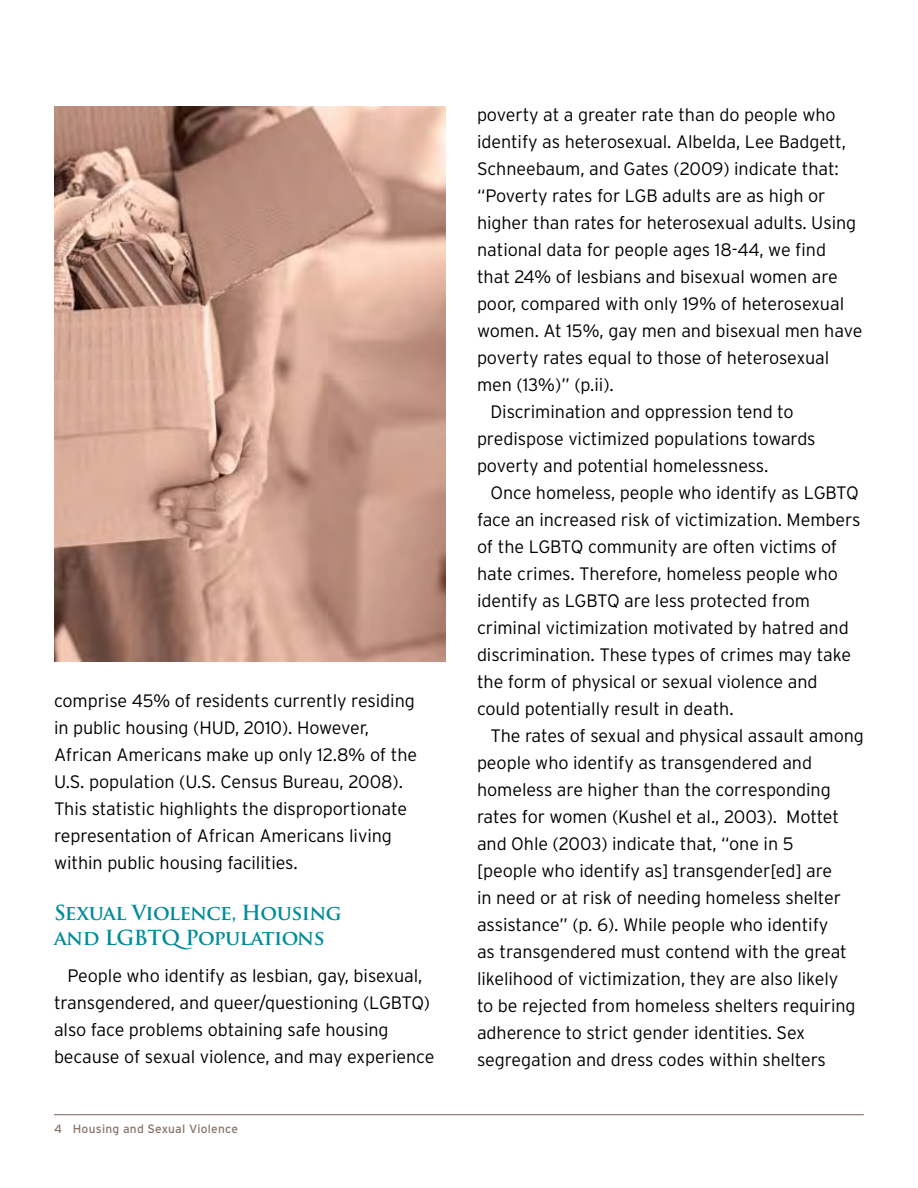
<style>
.page{position:relative;width:918px;height:1188px;background:#fff}
.page>*{position:absolute;margin:0;border:0;box-sizing:border-box;transform-origin:0 0}
.t1{font:700 20.25px/24.3px "Trajan Pro";letter-spacing:-.025em;color:#008c99}
.t2{font:300 18px/27px "Interstate";letter-spacing:-.005em;color:#000}
.t3{font:12px "Interstate";letter-spacing:.02em;color:#88746a}
</style>
<div class="page">
<hr style="left:54px;top:1114px;width:810px;height:1px;background:#88746a">
<img style="left:54px;top:106px;width:392px;height:556px">
<p class="t2" style="left:54px;top:687px;width:365px">comprise 45% of residents currently residing in public housing (HUD, 2010). However,<br>African Americans make up only 12.8% of the</p>
<p class="t2" style="left:54px;top:768px;width:355px">U.S. population (U.S. Census Bureau, 2008).<br>This statistic highlights the disproportionate representation of African Americans living within public housing facilities.</p>
<h3 class="t1" style="left:54px;top:901px;width:289px">Sexual Violence, Housing and LGBTQPopulations</h3>
<p class="t2" style="left:54px;top:963px;width:382px;text-indent:14px">People who identify as lesbian, gay, bisexual, transgendered, and queer/questioning (LGBTQ) also face problems obtaining safe housing because of sexual violence, and may experience</p>
<p class="t3" style="left:54px;top:1122px;width:186px">4 Housing and Sexual Violence</p>
<p class="t2" style="left:477px;top:101px;width:387px">poverty at a greater rate than do people who identify as heterosexual. Albelda, Lee Badgett, Schneebaum, and Gates (2009) indicate that: “Poverty rates for LGB adults are as high or higher than rates for heterosexual adults. Using national data for people ages 18-44, we find that 24% of lesbians and bisexual women are poor, compared with only 19% of heterosexual women. At 15%, gay men and bisexual men have poverty rates equal to those of heterosexual men (13%)” (p.ii).</p>
<p class="t2" style="left:477px;top:398px;width:340px;text-indent:14px">Discrimination and oppression tend to predispose victimized populations towards poverty and potential homelessness.</p>
<p class="t2" style="left:477px;top:479px;width:385px;text-indent:14px">Once homeless, people who identify as LGBTQ face an increased risk of victimization. Members of the LGBTQ community are often victims of hate crimes. Therefore, homeless people who identify as LGBTQ are less protected from criminal victimization motivated by hatred and discrimination. These types of crimes may take the form of physical or sexual violence and could potentially result in death.</p>
<p class="t2" style="left:477px;top:722px;width:389px;text-indent:14px">The rates of sexual and physical assault among people who identify as transgendered and homeless are higher than the corresponding rates for women (Kushel et al., 2003). Mottet and Ohle (2003) indicate that, “one in 5<br>[people who identify as] transgender[ed] are<br>in need or at risk of needing homeless shelter assistance” (p. 6). While people who identify<br>as transgendered must contend with the great likelihood of victimization, they are also likely<br>to be rejected from homeless shelters requiring adherence to strict gender identities. Sex segregation and dress codes within shelters</p>
</div>
